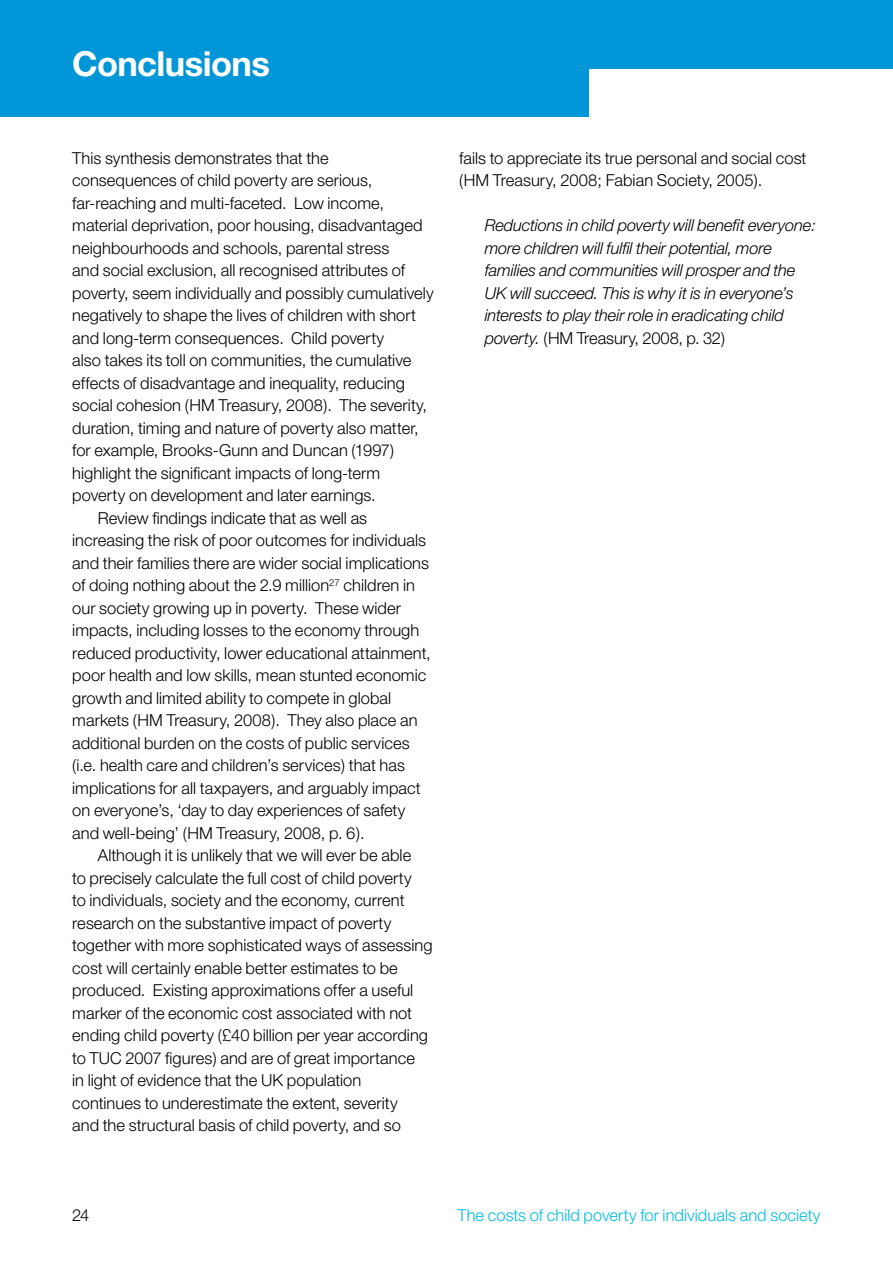
<style>
.page{position:relative;width:893px;height:1263px;background:#fff}
.page>*{position:absolute;margin:0;border:0;box-sizing:border-box;transform-origin:0 0}
.t1{font:700 34.5px "Helvetica Neue";letter-spacing:-.02em;color:#fff}
.t2{font:300 16.5px/22.5px "Helvetica Neue";color:#000}
.t3{font:italic 300 16.5px/22.5px "Helvetica Neue";letter-spacing:-.01em;color:#000}
.t4{font:300 16.5px "Helvetica Neue";color:#00bce4}
.s1{font-style:normal}
</style>
<div class="page">
<div style="left:292px;top:0;width:601px;height:69px;background:#0096d7"></div>
<div style="left:0;top:0;width:588px;height:117px;background:#0096d7"></div>
<h1 class="t1" style="left:72px;top:42px;width:199px">Conclusions</h1>
<p class="t2" style="left:72px;top:146px;width:258px">This synthesis demonstrates that the</p>
<p class="t2" style="left:72px;top:169px;width:302px">consequences of child poverty are serious,</p>
<p class="t2" style="left:72px;top:191px;width:313px">far-reaching and multi-faceted. Low income,</p>
<p class="t2" style="left:72px;top:214px;width:352px">material deprivation, poor housing, disadvantaged</p>
<p class="t2" style="left:72px;top:236px;width:319px">neighbourhoods and schools, parental stress</p>
<p class="t2" style="left:72px;top:259px;width:334px">and social exclusion, all recognised attributes of</p>
<p class="t2" style="left:72px;top:281px;width:363px">poverty, seem individually and possibly cumulatively</p>
<p class="t2" style="left:72px;top:304px;width:345px">negatively to shape the lives of children with short</p>
<p class="t2" style="left:72px;top:326px;width:313px">and long-term consequences. Child poverty</p>
<p class="t2" style="left:72px;top:349px;width:341px">also takes its toll on communities, the cumulative</p>
<p class="t2" style="left:72px;top:371px;width:334px">effects of disadvantage and inequality, reducing</p>
<p class="t2" style="left:72px;top:394px;width:356px">social cohesion (HM Treasury, 2008). The severity,</p>
<p class="t2" style="left:72px;top:416px;width:348px">duration, timing and nature of poverty also matter,</p>
<p class="t2" style="left:72px;top:439px;width:323px">for example, Brooks-Gunn and Duncan (1997)</p>
<p class="t2" style="left:72px;top:461px;width:309px">highlight the significant impacts of long-term</p>
<p class="t2" style="left:72px;top:484px;width:305px">poverty on development and later earnings.</p>
<p class="t2" style="left:98px;top:506px;width:271px">Review findings indicate that as well as</p>
<p class="t2" style="left:72px;top:529px;width:355px">increasing the risk of poor outcomes for individuals</p>
<p class="t2" style="left:72px;top:551px;width:358px">and their families there are wider social implications</p>
<p class="t2" style="left:72px;top:574px;width:344px">of doing nothing about the 2.9 million<sup>27</sup> children in</p>
<p class="t2" style="left:72px;top:596px;width:330px">our society growing up in poverty. These wider</p>
<p class="t2" style="left:72px;top:619px;width:349px">impacts, including losses to the economy through</p>
<p class="t2" style="left:72px;top:641px;width:360px">reduced productivity, lower educational attainment,</p>
<p class="t2" style="left:72px;top:664px;width:356px">poor health and low skills, mean stunted economic</p>
<p class="t2" style="left:72px;top:686px;width:320px">growth and limited ability to compete in global</p>
<p class="t2" style="left:72px;top:709px;width:347px">markets (HM Treasury, 2008). They also place an</p>
<p class="t2" style="left:72px;top:731px;width:339px">additional burden on the costs of public services</p>
<p class="t2" style="left:72px;top:754px;width:334px">(i.e. health care and children’s services) that has</p>
<p class="t2" style="left:72px;top:776px;width:350px">implications for all taxpayers, and arguably impact</p>
<p class="t2" style="left:72px;top:799px;width:335px">on everyone’s, ‘day to day experiences of safety</p>
<p class="t2" style="left:72px;top:821px;width:294px">and well-being’ (HM Treasury, 2008, p. 6).</p>
<p class="t2" style="left:98px;top:844px;width:315px">Although it is unlikely that we will ever be able</p>
<p class="t2" style="left:72px;top:866px;width:341px">to precisely calculate the full cost of child poverty</p>
<p class="t2" style="left:72px;top:889px;width:334px">to individuals, society and the economy, current</p>
<p class="t2" style="left:72px;top:911px;width:321px">research on the substantive impact of poverty</p>
<p class="t2" style="left:72px;top:934px;width:362px">together with more sophisticated ways of assessing</p>
<p class="t2" style="left:72px;top:956px;width:327px">cost will certainly enable better estimates to be</p>
<p class="t2" style="left:72px;top:979px;width:343px">produced. Existing approximations offer a useful</p>
<p class="t2" style="left:72px;top:1001px;width:341px">marker of the economic cost associated with not</p>
<p class="t2" style="left:72px;top:1024px;width:357px">ending child poverty (£40 billion per year according</p>
<p class="t2" style="left:72px;top:1046px;width:344px">to TUC 2007 figures) and are of great importance</p>
<p class="t2" style="left:72px;top:1069px;width:291px">in light of evidence that the UK population</p>
<p class="t2" style="left:72px;top:1091px;width:327px">continues to underestimate the extent, severity</p>
<p class="t2" style="left:72px;top:1114px;width:330px">and the structural basis of child poverty, and so</p>
<p class="t2" style="left:459px;top:146px;width:349px">fails to appreciate its true personal and social cost (HM Treasury, 2008; Fabian Society, 2005).</p>
<p class="t3" style="left:485px;top:214px;width:333px">Reductions in child poverty will benefit everyone: more children will fulfil their potential, more families and communities will prosper and the UK will succeed. This is why it is in everyone’s interests to play their role in eradicating child poverty. <span class="s1">(HM Treasury, 2008, p. 32)</span></p>
<p class="t2" style="left:72px;top:1204px;width:19px">24</p>
<p class="t4" style="left:457px;top:1205px;width:365px">The costs of child poverty for individuals and society</p>
</div>
